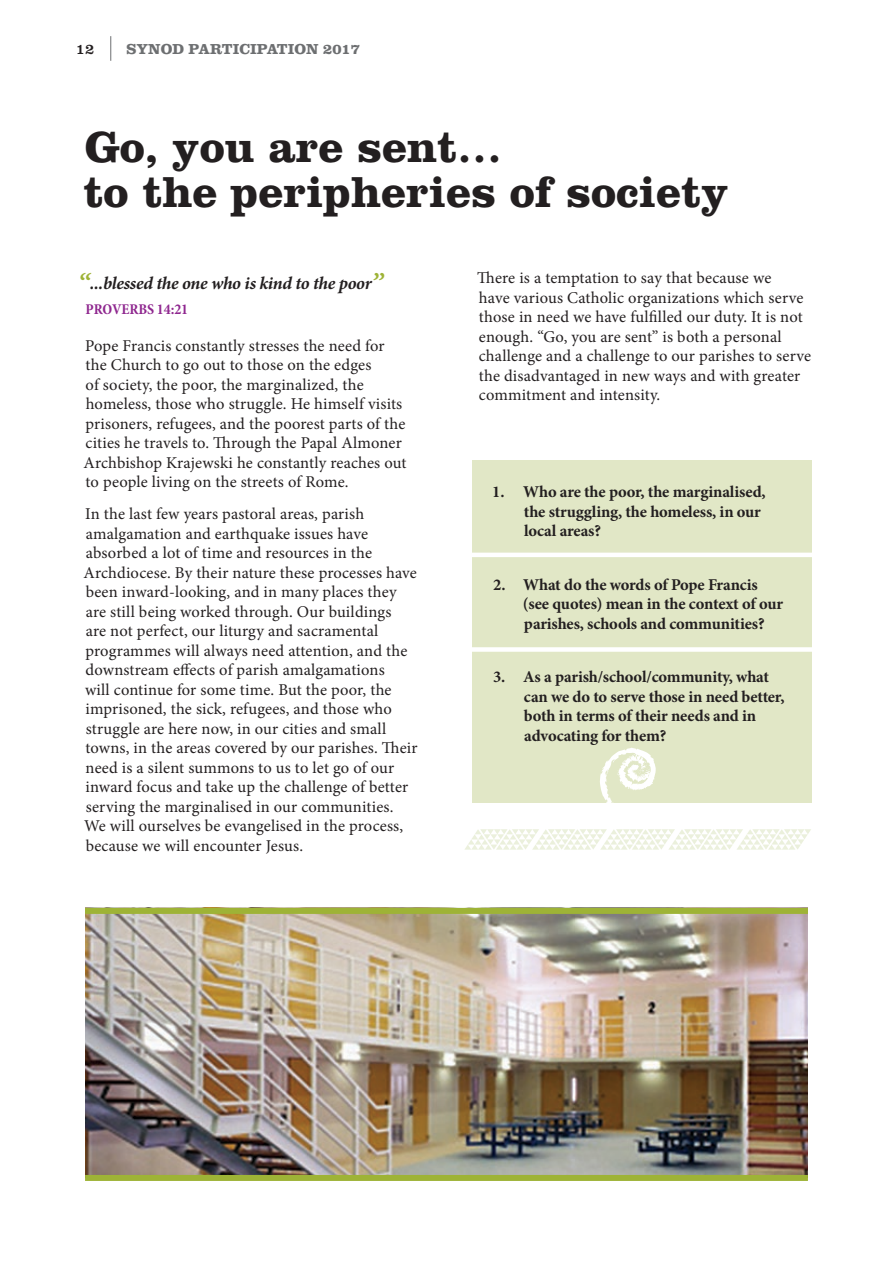
<style>
.page{position:relative;width:893px;height:1263px;background:#fff}
.page>*{position:absolute;margin:0;border:0;box-sizing:border-box;transform-origin:0 0}
.t1{font:700 45px/45px "Clarendon";color:#231f20}
.t2{font:italic 700 18px "Minion Pro";letter-spacing:-.02em;color:#231f20}
.t3{font:16.5px/19.5px "Minion Pro";letter-spacing:.01em;color:#231f20}
.t4{font:700 16.5px/19.5px "Minion Pro";letter-spacing:-.01em;color:#231f20}
.t5{font:700 15px "Clarendon";color:#6d6f71}
.t6{font:700 condensed 15px "Minion Pro";letter-spacing:-.005em;color:#8f278f}
.t7{font:15px "Clarendon";color:#231f20}
.s1{font-size:27px;color:#9eb336}
</style>
<div class="page">
<svg style="left:111px;top:36px;width:1px;height:25px"></svg>
<div style="left:472px;top:460px;width:339px;height:343px;background:#e1e7c6"></div>
<hr style="left:456px;top:553px;width:358px;height:4px;background:#fff">
<div style="left:456px;top:647px;width:358px;height:5px;background:#fff"></div>
<svg style="left:465px;top:747px;width:347px;height:103px"></svg>
<img style="left:85px;top:914px;width:723px;height:261px">
<div style="left:85px;top:908px;width:723px;height:6px;background:#9eb336"></div>
<div style="left:85px;top:1175px;width:723px;height:6px;background:#9eb336"></div>
<p class="t7" style="left:76px;top:40px;width:20px">12</p>
<p class="t5" style="left:127px;top:40px;width:235px">SYNOD PARTICIPATION 2017</p>
<h1 class="t1" style="left:84px;top:124px;width:647px">Go, you are sent…<br>to the peripheries of society</h1>
<p class="t2" style="left:78px;top:270px;width:307px"><span class="s1">“</span>...blessed the one who is kind to the poor<span class="s1">”</span></p>
<p class="t6" style="left:86px;top:299px;width:104px">PROVERBS 14:21</p>
<p class="t3" style="left:84px;top:336px;width:324px">Pope Francis constantly stresses the need for the Church to go out to those on the edges<br>of society, the poor, the marginalized, the homeless, those who struggle. He himself visits prisoners, refugees, and the poorest parts of the cities he travels to. Through the Papal Almoner Archbishop Krajewski he constantly reaches out to people living on the streets of Rome.</p>
<p class="t3" style="left:84px;top:504px;width:335px">In the last few years pastoral areas, parish amalgamation and earthquake issues have absorbed a lot of time and resources in the Archdiocese. By their nature these processes have been inward-looking, and in many places they are still being worked through. Our buildings<br>are not perfect, our liturgy and sacramental programmes will always need attention, and the downstream effects of parish amalgamations<br>will continue for some time. But the poor, the imprisoned, the sick, refugees, and those who struggle are here now, in our cities and small towns, in the areas covered by our parishes. Their need is a silent summons to us to let go of our inward focus and take up the challenge of better serving the marginalised in our communities.<br>We will ourselves be evangelised in the process, because we will encounter Jesus.</p>
<p class="t3" style="left:477px;top:268px;width:335px">There is a temptation to say that because we<br>have various Catholic organizations which serve those in need we have fulfilled our duty. It is not enough. “Go, you are sent” is both a personal challenge and a challenge to our parishes to serve the disadvantaged in new ways and with greater commitment and intensity.</p>
<p class="t4" style="left:524px;top:482px;width:243px;text-indent:-32px">1. Who are the poor, the marginalised, the struggling, the homeless, in our local areas?</p>
<p class="t4" style="left:523px;top:574px;width:262px;text-indent:-30px">2. What do the words of Pope Francis (see quotes) mean in the context of our parishes, schools and communities?</p>
<p class="t4" style="left:524px;top:667px;width:262px;text-indent:-31px">3. As a parish/school/community, what can we do to serve those in need better, both in terms of their needs and in advocating for them?</p>
</div>
